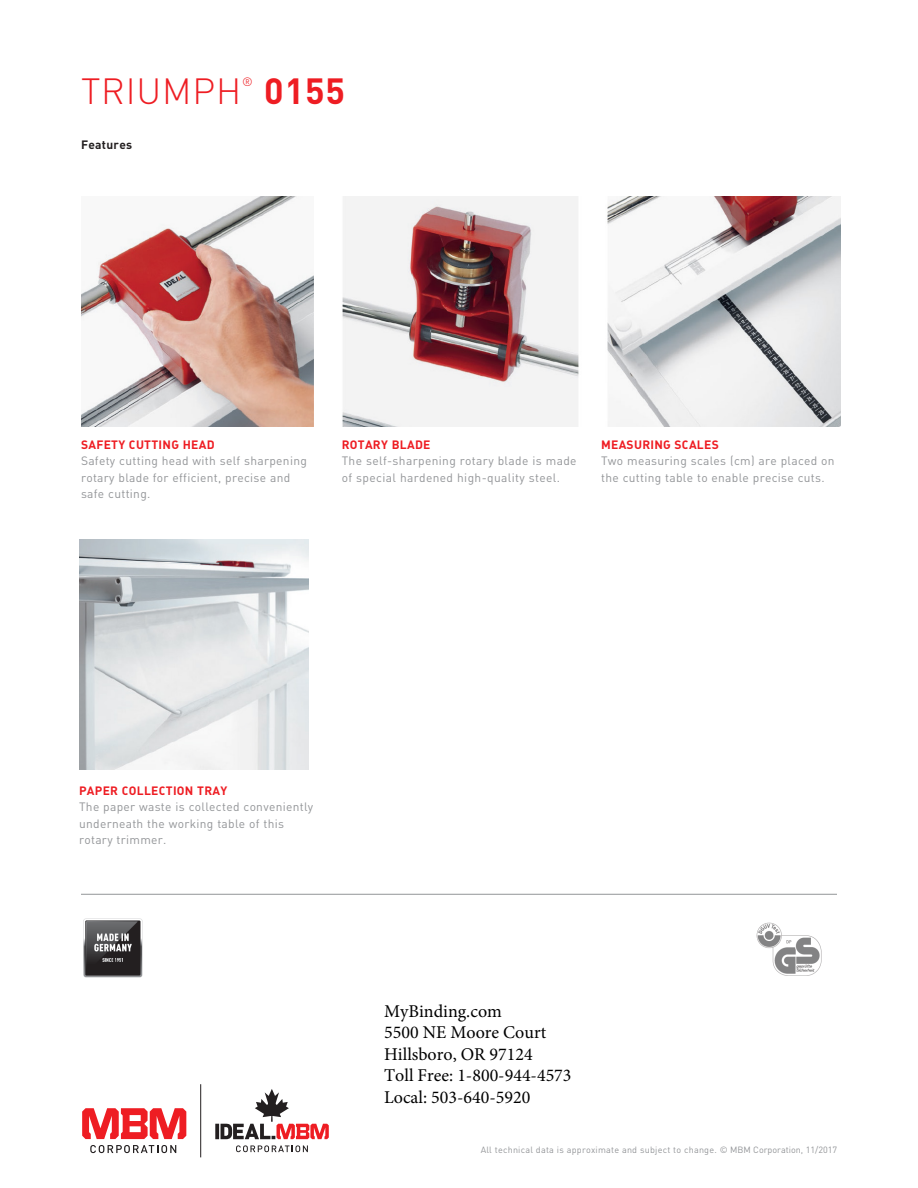
<style>
.page{position:relative;width:918px;height:1188px;background:#fff}
.page>*{position:absolute;margin:0;border:0;box-sizing:border-box;transform-origin:0 0}
.t1{font:300 36px "DIN";letter-spacing:.025em;color:#ee1d23}
.t2{font:700 36px "DIN";color:#ee1d23}
.t3{font:18px/21.6px "Minion Pro";color:#000}
.t4{font:12px/16.5px "DIN";letter-spacing:.025em;color:#939598}
.t5{font:700 12px "DIN";letter-spacing:.025em;color:#ee1d23}
.t6{font:700 12px "DIN";letter-spacing:.025em;color:#231f20}
.t7{font:300 12px "DIN";color:#ee1d23}
.t8{font:9px "DIN";letter-spacing:.025em;color:#939598}
</style>
<div class="page">
<img style="left:756px;top:922px;width:66px;height:54px">
<svg style="left:90px;top:1145px;width:86px;height:8px"></svg>
<svg style="left:82px;top:1108px;width:104px;height:31px"></svg>
<svg style="left:236px;top:1145px;width:72px;height:7px"></svg>
<svg style="left:215px;top:1124px;width:4px;height:15px"></svg>
<svg style="left:221px;top:1089px;width:108px;height:50px"></svg>
<hr style="left:200px;top:1084px;width:1px;height:73px;background:#231f20">
<img style="left:83px;top:918px;width:60px;height:60px">
<hr style="left:81px;top:894px;width:756px;height:1px;background:#939598">
<img style="left:81px;top:197px;width:759px;height:230px">
<img style="left:79px;top:539px;width:230px;height:230px">
<p class="t1" style="left:81px;top:69px;width:162px">TRIUMPH</p>
<p class="t7" style="left:242px;top:75px;width:12px">®</p>
<p class="t2" style="left:264px;top:68px;width:82px">0155</p>
<p class="t6" style="left:81px;top:137px;width:53px">Features</p>
<p class="t5" style="left:81px;top:437px;width:135px">SAFETY CUTTING HEAD</p>
<p class="t4" style="left:81px;top:453px;width:227px">Safety cutting head with self sharpening rotary blade for efficient, precise and safe cutting.</p>
<p class="t5" style="left:342px;top:437px;width:90px">ROTARY BLADE</p>
<p class="t4" style="left:342px;top:452px;width:236px">The self-sharpening rotary blade is made of special hardened high-quality steel.</p>
<p class="t5" style="left:601px;top:437px;width:119px">MEASURING SCALES</p>
<p class="t4" style="left:601px;top:452px;width:235px">Two measuring scales (cm) are placed on the cutting table to enable precise cuts.</p>
<p class="t5" style="left:79px;top:783px;width:150px">PAPER COLLECTION TRAY</p>
<p class="t4" style="left:79px;top:799px;width:236px">The paper waste is collected conveniently</p>
<p class="t4" style="left:79px;top:815px;width:207px">underneath the working table of this rotary trimmer.</p>
<h2 class="t3" style="left:384px;top:1000px;width:189px">MyBinding.com<br>5500 NE Moore Court<br>Hillsboro, OR 97124<br>Toll Free: 1-800-944-4573<br>Local: 503-640-5920</h2>
<p class="t8" style="left:481px;top:1144px;width:358px">All technical data is approximate and subject to change. © MBM Corporation, 11/2017</p>
</div>
